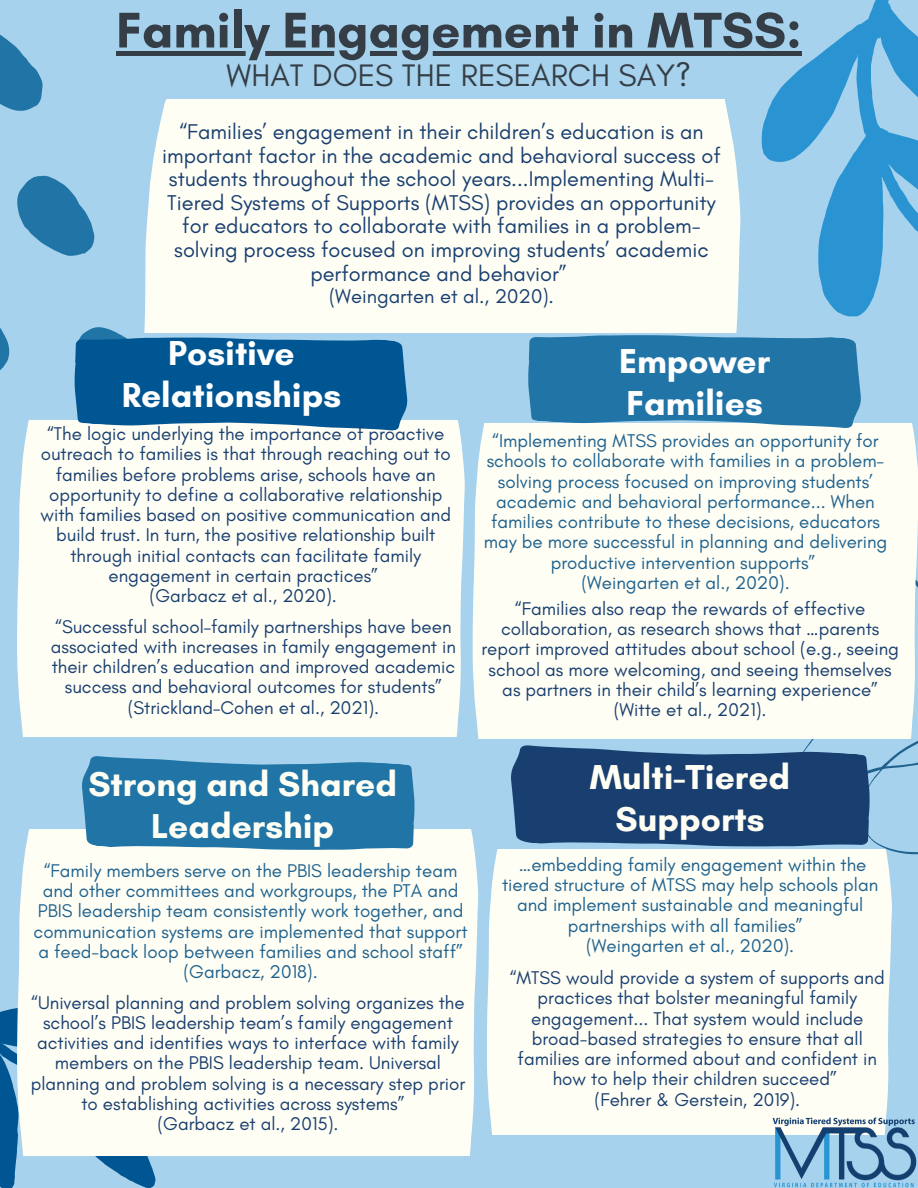
<style>
.page{position:relative;width:918px;height:1188px;background:#a6d2ed}
.page>*{position:absolute;margin:0;border:0;box-sizing:border-box;transform-origin:0 0}
.t1{font:700 51px "Glacial Indifference";color:#353e46}
.t2{font:700 35.25px/41.7px "Glacial Indifference";color:#fffef4;text-align:center}
.t3{font:700 35.25px/41.7px "Glacial Indifference";color:#fff;text-align:center}
.t4{font:31.65px "Glacial Indifference";color:#353e46}
.t5{font:21.75px/23.7px "Glacial Indifference";color:#193f70;text-align:center}
.t6{font:20.25px "Glacial Indifference";color:#193f70}
.t7{font:18.75px/20.2px "Glacial Indifference";color:#193f70;text-align:center}
.t8{font:18.75px/20.2px "Glacial Indifference";color:#1f628e;text-align:center}
</style>
<div class="page">
<svg style="left:762px;top:0;width:156px;height:314px"></svg>
<svg style="left:17px;top:175px;width:78px;height:81px"></svg>
<svg style="left:0;top:328px;width:10px;height:42px"></svg>
<svg style="left:0;top:34px;width:43px;height:77px"></svg>
<svg style="left:0;top:1008px;width:156px;height:180px"></svg>
<div style="left:17px;top:829px;width:461px;height:327px;background:#fffef4"></div>
<svg style="left:875px;top:741px;width:43px;height:113px"></svg>
<div style="left:17px;top:421px;width:448px;height:316px;background:#fffef4"></div>
<div style="left:144px;top:100px;width:597px;height:232px;background:#fffef4"></div>
<svg style="left:70px;top:317px;width:342px;height:130px;background:#538db5"></svg>
<svg style="left:77px;top:756px;width:342px;height:115px;background:#5897bb"></svg>
<div style="left:473px;top:424px;width:445px;height:315px;background:#fffef4"></div>
<svg style="left:523px;top:314px;width:343px;height:131px;background:#68a2c2"></svg>
<hr style="left:116px;top:51px;width:686px;height:4px;background:#353e46">
<svg style="left:505px;top:727px;width:370px;height:120px;fill:#193f70"></svg>
<div style="left:487px;top:849px;width:405px;height:286px;background:#fffef4"></div>
<img style="left:770px;top:1115px;width:147px;height:73px">
<h1 class="t1" style="left:116px;top:-1px;width:687px">Family Engagement in MTSS:</h1>
<p class="t4" style="left:227px;top:56px;width:466px">WHAT DOES THE RESEARCH SAY?</p>
<p class="t5" style="left:162px;top:119px;width:560px">“Families’ engagement in their children’s education is an important factor in the academic and behavioral success of students throughout the school years...Implementing Multi-Tiered Systems of Supports (MTSS) provides an opportunity for educators to collaborate with families in a problem&shy;solving process focused on improving students’ academic performance and behavior”</p>
<p class="t6" style="left:329px;top:284px;width:227px">(Weingarten et al., 2020).</p>
<h4 class="t3" style="left:122px;top:332px;width:221px">Positive<br>Relationships</h4>
<p class="t7" style="left:41px;top:423px;width:412px">“The logic underlying the importance of proactive outreach to families is that through reaching out to families before problems arise, schools have an opportunity to define a collaborative relationship with families based on positive communication and build trust. In turn, the positive relationship built through initial contacts can facilitate family engagement in certain practices”</p>
<h2 class="t7" style="left:150px;top:585px;width:189px">(Garbacz et al., 2020).</h2>
<p class="t7" style="left:51px;top:616px;width:407px">“Successful school–family partnerships have been associated with increases in family engagement in their children’s education and improved academic success and behavioral outcomes for students” (Strickland–Cohen et al., 2021).</p>
<h2 class="t3" style="left:619px;top:340px;width:153px;text-align:left">Empower<br>Families</h2>
<p class="t8" style="left:484px;top:430px;width:405px">“Implementing MTSS provides an opportunity for schools to collaborate with families in a problem&shy;solving process focused on improving students’ academic and behavioral performance... When families contribute to these decisions, educators may be more successful in planning and delivering productive intervention supports”</p>
<p class="t8" style="left:581px;top:572px;width:210px">(Weingarten et al., 2020).</p>
<p class="t7" style="left:481px;top:598px;width:419px">“Families also reap the rewards of effective collaboration, as research shows that …parents report improved attitudes about school (e.g., seeing school as more welcoming, and seeing themselves as partners in their child’s learning experience” (Witte et al., 2021).</p>
<p class="t2" style="left:88px;top:763px;width:310px">Strong and Shared<br>Leadership</p>
<p class="t8" style="left:34px;top:860px;width:436px">“Family members serve on the PBIS leadership team and other committees and workgroups, the PTA and PBIS leadership team consistently work together, and communication systems are implemented that support a feed-back loop between families and school staff” (Garbacz, 2018).</p>
<h3 class="t7" style="left:31px;top:992px;width:436px">“Universal planning and problem solving organizes the school’s PBIS leadership team’s family engagement activities and identifies ways to interface with family members on the PBIS leadership team. Universal planning and problem solving is a necessary step prior to establishing activities across systems”</h3>
<p class="t7" style="left:158px;top:1113px;width:182px">(Garbacz et al., 2015).</p>
<p class="t2" style="left:590px;top:756px;width:202px">Multi-Tiered<br>Supports</p>
<p class="t8" style="left:502px;top:854px;width:378px">…embedding family engagement within the tiered structure of MTSS may help schools plan and implement sustainable and meaningful partnerships with all families”</p>
<p class="t8" style="left:586px;top:935px;width:210px">(Weingarten et al., 2020).</p>
<p class="t7" style="left:510px;top:967px;width:377px">“MTSS would provide a system of supports and practices that bolster meaningful family engagement... That system would include broad-based strategies to ensure that all families are informed about and confident in how to help their children succeed”</p>
<p class="t7" style="left:595px;top:1089px;width:207px">(Fehrer &amp; Gerstein, 2019).</p>
</div>
